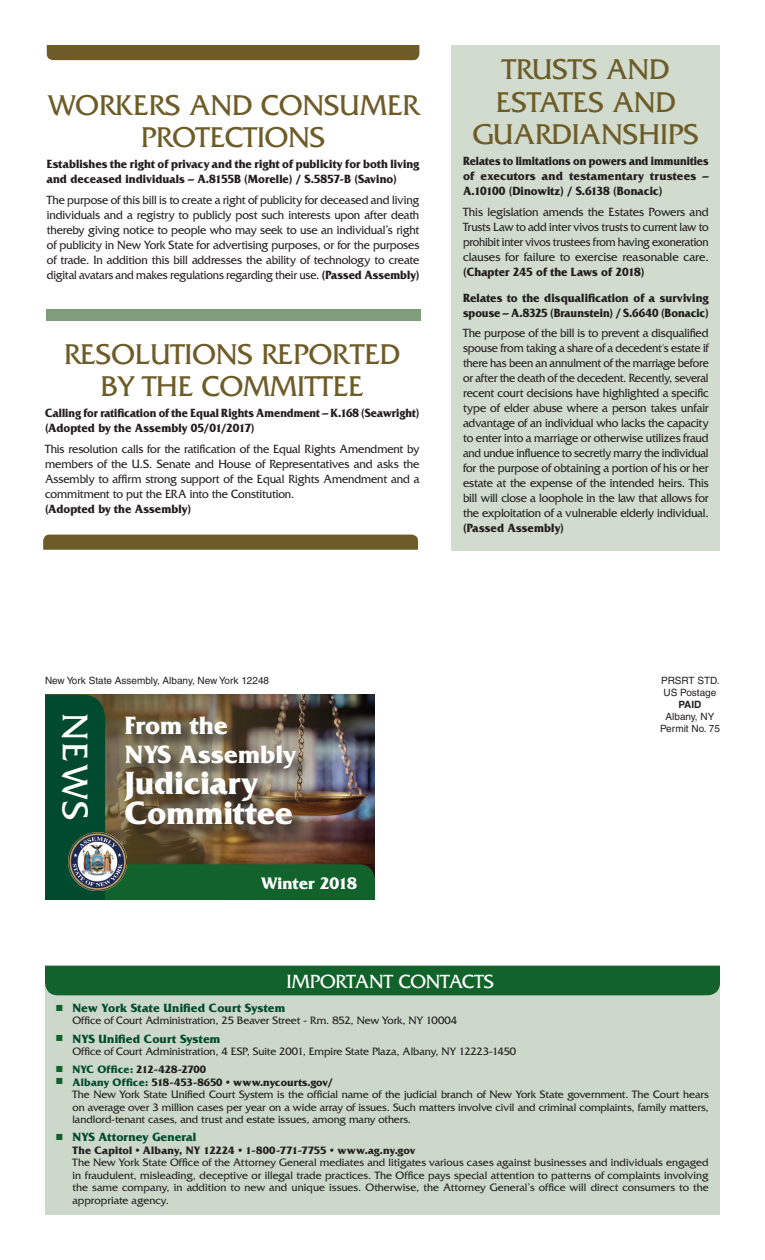
<style>
.page{position:relative;width:765px;height:1260px;background:#fff}
.page>*{position:absolute;margin:0;border:0;box-sizing:border-box;transform-origin:0 0}
.t1{font:37.5px "Friz Quadrata";color:#fff}
.t2{font:700 33.75px/30.6px "Friz Quadrata";letter-spacing:.005em;color:#fff}
.t3{font:30px/32.5px "Friz Quadrata";color:#6e5c28;text-align:center}
.t4{font:700 26.25px "Friz Quadrata";letter-spacing:.005em;color:#fff}
.t5{font:20px "Friz Quadrata";color:#fff}
.t6{font:700 17.5px "Friz Quadrata";color:#fff}
.t7{font:12.5px/15px "Friz Quadrata";letter-spacing:-.01em;color:#231f20;text-align:justify;scale:.95 1}
.t8{font:700 12.5px/26.2px "Friz Quadrata";color:#231f20;scale:.95 1}
.t9{font:700 12.5px/15px "Friz Quadrata";color:#231f20;scale:.92 1}
.t10{font:12.5px/15px "Friz Quadrata";letter-spacing:-.01em;color:#231f20;text-align:justify;scale:.96 1}
.t11{font:700 12.5px "Friz Quadrata";letter-spacing:.01em;color:#004b2f}
.t12{font:700 12.5px "Friz Quadrata";color:#231f20;scale:.93 1}
.t13{font:11.25px/12.5px "Friz Quadrata";letter-spacing:-.005em;color:#231f20}
.t14{font:700 11.25px "Friz Quadrata";letter-spacing:.01em;color:#231f20}
.t15{font:700 11.25px "Friz Quadrata";letter-spacing:-.01em;color:#231f20}
.t16{font:10px/12px "Helvetica";color:#231f20}
.t17{font:700 10px "Helvetica";color:#231f20}
.s1{font-weight:700}
.s2{color:#12632b}
.s3{color:#004b2f}
.s4{font-weight:700;color:#004b2f}
</style>
<div class="page">
<div style="left:45px;top:986px;width:675px;height:229px;background:#ccd8ca"></div>
<img style="left:45px;top:695px;width:330px;height:205px">
<img style="left:68px;top:832px;width:59px;height:59px">
<div style="left:45px;top:966px;width:675px;height:29px;background:#12632b"></div>
<div style="left:47px;top:309px;width:374px;height:11px;background:#7f9d7a"></div>
<div style="left:47px;top:45px;width:372px;height:15px;background:#6e5c28"></div>
<div style="left:452px;top:46px;width:268px;height:505px;background:#d1dccf"></div>
<svg style="left:43px;top:535px;width:375px;height:15px;background:#705f2c"></svg>
<h3 class="t3" style="left:47px;top:89px;width:373px">WORKERS AND CONSUMER<br>PROTECTIONS</h3>
<p class="t8" style="left:47px;top:156px;width:394px;line-height:15px">Establishes the right of privacy and the right of publicity for both living and deceased individuals – A.8155B (Morelle) / S.5857-B (Savino)</p>
<p class="t7" style="left:47px;top:192px;width:394px">The purpose of this bill is to create a right of publicity for deceased and living individuals and a registry to publicly post such interests upon after death thereby giving notice to people who may seek to use an individual’s right of publicity in New York State for advertising purposes, or for the purposes of trade. In addition this bill addresses the ability of technology to create digital avatars and makes regulations regarding their use. <span class="s1">(Passed Assembly)</span></p>
<h3 class="t3" style="left:64px;top:338px;width:338px">RESOLUTIONS REPORTED<br>BY THE COMMITTEE</h3>
<p class="t9" style="left:45px;top:406px;width:408px">Calling for ratification of the Equal Rights Amendment – K.168 (Seawright) (Adopted by the Assembly 05/01/2017)</p>
<p class="t7" style="left:45px;top:441px;width:396px">This resolution calls for the ratification of the Equal Rights Amendment by members of the U.S. Senate and House of Representatives and asks the Assembly to affirm strong support of the Equal Rights Amendment and a commitment to put the ERA into the Constitution.</p>
<p class="t8" style="left:45px;top:496px;width:155px">(Adopted by the Assembly)</p>
<h3 class="t3" style="left:473px;top:54px;width:228px">TRUSTS AND<br>ESTATES AND<br>GUARDIANSHIPS</h3>
<p class="t9" style="left:463px;top:153px;width:269px;text-align:justify">Relates to limitations on powers and immunities of executors and testamentary trustees – A.10100 (Dinowitz) / S.6138 (Bonacic)</p>
<p class="t10" style="left:463px;top:204px;width:257px">This legislation amends the Estates Powers and Trusts Law to add inter vivos trusts to current law to prohibit inter vivos trustees from having exoneration clauses for failure to exercise reasonable care.</p>
<p class="t8" style="left:463px;top:258px;width:260px">(Chapter 245 of the Laws of 2018)<br>Relates to the disqualification of a surviving</p>
<p class="t12" style="left:463px;top:306px;width:266px">spouse – A.8325 (Braunstein) / S.6640 (Bonacic)</p>
<p class="t7" style="left:463px;top:326px;width:260px">The purpose of the bill is to prevent a disqualified spouse from taking a share of a decedent's estate if there has been an annulment of the marriage before or after the death of the decedent. Recently, several recent court decisions have highlighted a specific type of elder abuse where a person takes unfair advantage of an individual who lacks the capacity to enter into a marriage or otherwise utilizes fraud and undue influence to secretly marry the individual for the purpose of obtaining a portion of his or her estate at the expense of the intended heirs. This bill will close a loophole in the law that allows for the exploitation of a vulnerable elderly individual.</p>
<p class="t8" style="left:463px;top:515px;width:108px">(Passed Assembly)</p>
<p class="t16" style="left:45px;top:674px;width:226px">New York State Assembly, Albany, New York 12248</p>
<p class="t16" style="left:661px;top:674px;width:60px">PRSRT STD.<br>US Postage</p>
<p class="t17" style="left:679px;top:698px;width:24px">PAID</p>
<p class="t16" style="left:666px;top:710px;width:50px">Albany, NY</p>
<h1 class="t1" style="left:96px;top:713px;width:109px;rotate:90deg">NEWS</h1>
<h3 class="t4" style="left:125px;top:711px;width:105px">From the</h3>
<p class="t16" style="left:660px;top:722px;width:61px">Permit No. 75</p>
<h3 class="t4" style="left:125px;top:740px;width:173px">NYS Assembly</h3>
<h2 class="t2" style="left:125px;top:768px;width:170px">Judiciary<br>Committee</h2>
<h3 class="t6" style="left:261px;top:873px;width:98px">Winter 2018</h3>
<h3 class="t5" style="left:286px;top:970px;width:209px">IMPORTANT CONTACTS</h3>
<p class="t11" style="left:56px;top:1001px;width:231px"><span class="s2">■</span> New York State Unified Court System</p>
<p class="t13" style="left:72px;top:1015px;width:386px">Office of Court Administration, 25 Beaver Street - Rm. 852, New York, NY 10004</p>
<p class="t11" style="left:56px;top:1032px;width:166px"><span class="s2">■</span> NYS Unified Court System</p>
<p class="t13" style="left:72px;top:1045px;width:445px">Office of Court Administration, 4 ESP, Suite 2001, Empire State Plaza, Albany, NY 12223-1450</p>
<p class="t15" style="left:56px;top:1063px;width:152px"><span class="s2">■</span> <span class="s3">NYC Office:</span> 212-428-2700</p>
<p class="t13" style="left:72px;top:1076px;width:638px;text-indent:-16px"><span class="s2">■</span> <span class="s4">Albany Office:</span> <span class="s1">518-453-8650 • www.nycourts.gov/<br></span>The New York State Unified Court System is the official name of the judicial branch of New York State government. The Court hears on average over 3 million cases per year on a wide array of issues. Such matters involve civil and criminal complaints, family matters, landlord-tenant cases, and trust and estate issues, among many others.</p>
<p class="t11" style="left:56px;top:1130px;width:142px"><span class="s2">■</span> NYS Attorney General</p>
<p class="t14" style="left:72px;top:1144px;width:344px">The Capitol • Albany, NY 12224 • 1-800-771-7755 • www.ag.ny.gov</p>
<p class="t13" style="left:72px;top:1156px;width:638px;text-align:justify">The New York State Office of the Attorney General mediates and litigates various cases against businesses and individuals engaged in fraudulent, misleading, deceptive or illegal trade practices. The Office pays special attention to patterns of complaints involving the same company, in addition to new and unique issues. Otherwise, the Attorney General’s office will direct consumers to the appropriate agency.</p>
</div>
